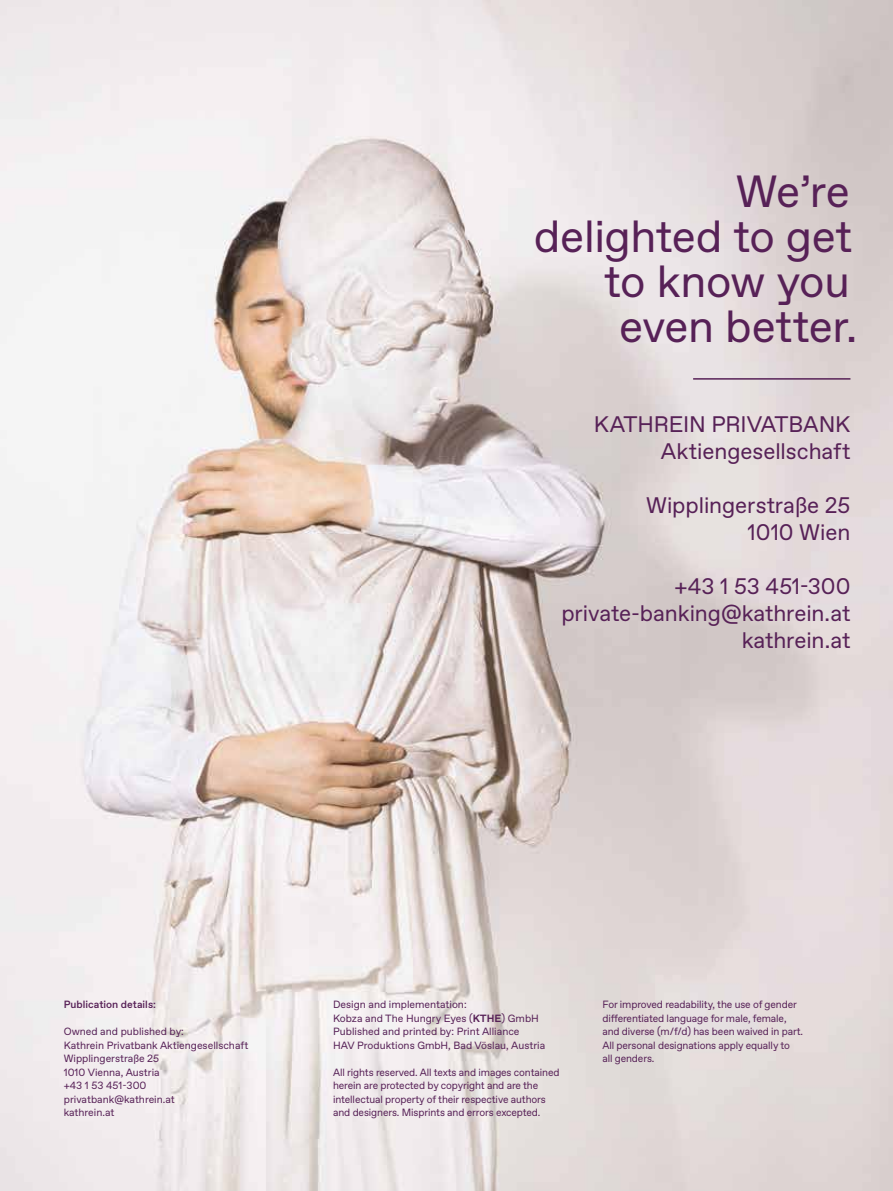
<style>
.page{position:relative;width:893px;height:1191px;background:#fff}
.page>*{position:absolute;margin:0;border:0;box-sizing:border-box;transform-origin:0 0}
.t1{font:45px/45px "ABC Favorit";letter-spacing:-.01em;color:#572157;text-align:right}
.t2{font:22.5px/27px "ABC Favorit";letter-spacing:-.005em;color:#572157;text-align:right}
.t3{font:10.5px/13.5px "ABC Favorit";letter-spacing:-.01em;color:#572157}
.t4{font:500 10.5px "ABC Favorit";color:#572157}
.s1{font-weight:700}
</style>
<div class="page">
<img style="left:0;top:0;width:893px;height:1191px">
<hr style="left:693px;top:378px;width:157px;height:2px;background:#572157">
<h1 class="t1" style="left:534px;top:170px;width:325px">We’re<br>delighted to get to know you even better.</h1>
<h2 class="t2" style="left:594px;top:411px;width:258px">KATHREIN PRIVATBANK<br>Aktiengesellschaft</h2>
<h2 class="t2" style="left:646px;top:492px;width:206px">Wipplingerstraße 25<br>1010 Wien</h2>
<h2 class="t2" style="left:561px;top:573px;width:291px">+43 1 53 451-300 private-banking@kathrein.at kathrein.at</h2>
<p class="t4" style="left:64px;top:998px;width:94px">Publication details:</p>
<p class="t3" style="left:64px;top:1025px;width:186px">Owned and published by:<br>Kathrein Privatbank Aktiengesellschaft<br>Wipplingerstraße 25<br>1010 Vienna, Austria<br>+43 1 53 451-300 privatbank@kathrein.at<br>kathrein.at</p>
<p class="t3" style="left:333px;top:997px;width:214px">Design and implementation:<br>Kobza and The Hungry Eyes (<span class="s1">KTHE</span>) GmbH Published and printed by: Print Alliance<br>HAV Produktions GmbH, Bad Vöslau, Austria</p>
<p class="t3" style="left:333px;top:1065px;width:228px">All rights reserved. All texts and images contained herein are protected by copyright and are the intellectual property of their respective authors and designers. Misprints and errors excepted.</p>
<p class="t3" style="left:602px;top:997px;width:202px">For improved readability, the use of gender differentiated language for male, female, and diverse (m/f/d) has been waived in part.<br>All personal designations apply equally to<br>all genders.</p>
</div>
